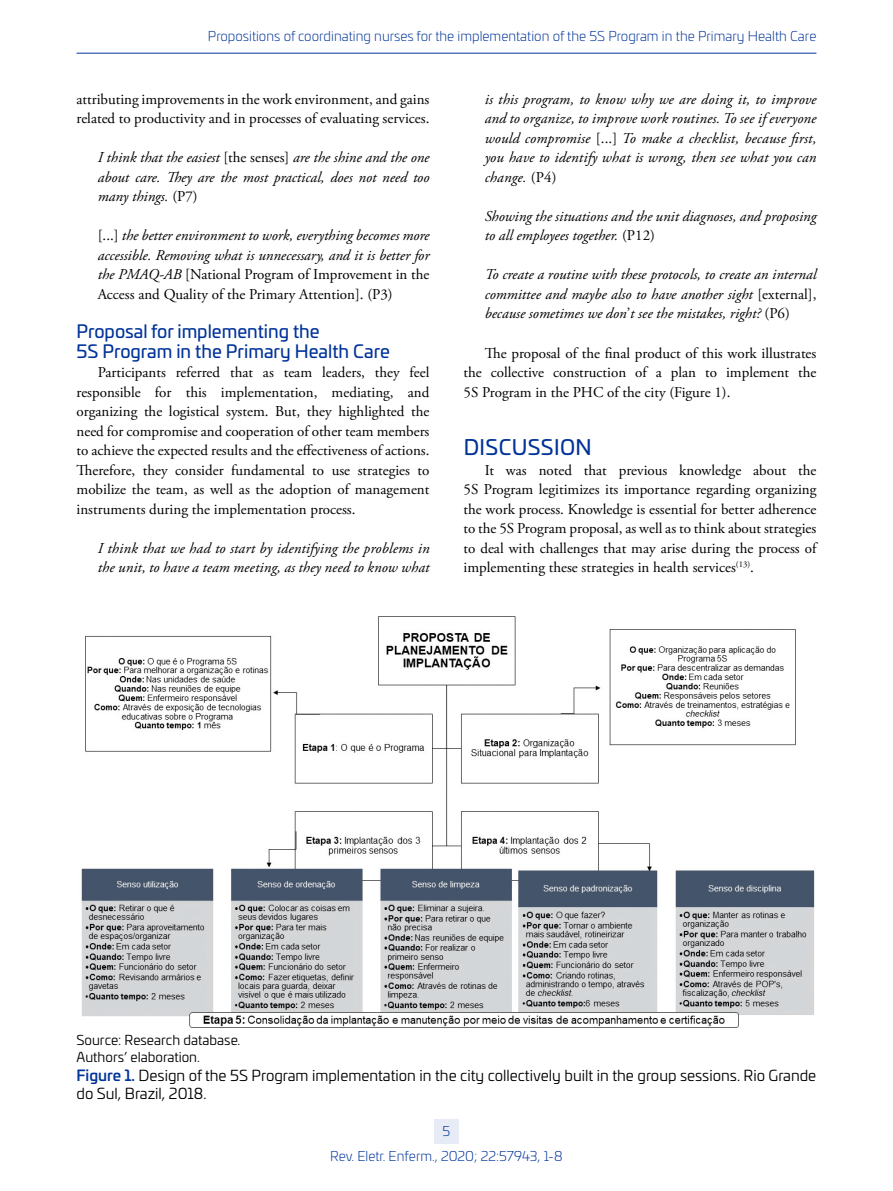
<style>
.page{position:relative;width:893px;height:1191px;background:#fff}
.page>*{position:absolute;margin:0;border:0;box-sizing:border-box;transform-origin:0 0}
.t1{font:21px "Univia Pro";letter-spacing:.02em;color:#039}
.t2{font:18px/19.5px "Univia Pro";color:#039}
.t3{font:15px/19.5px "Adobe Garamond Pro";color:#000;text-align:justify}
.t4{font:italic 15px/19.5px "Adobe Garamond Pro";color:#000;text-align:justify}
.t5{font:15px/18px "Univia Pro";color:#000}
.t6{font:300 13.5px "Univia Pro";color:#039}
.t7{font:13.5px "Univia Pro";color:#000}
.s1{font-style:normal}
.s2{font-weight:500;color:#039}
</style>
<div class="page">
<div style="left:434px;top:1118px;width:25px;height:25px;background:#e6ebf5"></div>
<hr style="left:77px;top:53px;width:739px;height:1px;background:#039">
<img style="left:81px;top:616px;width:734px;height:412px">
<p class="t6" style="left:208px;top:26px;width:610px">Propositions of coordinating nurses for the implementation of the 5S Program in the Primary Health Care</p>
<p class="t3" style="left:77px;top:90px;width:354px">attributing improvements in the work environment, and gains related to productivity and in processes of evaluating services.</p>
<p class="t4" style="left:98px;top:148px;width:333px">I think that the easiest <span class="s1">[the senses]</span> are the shine and the one about care. They are the most practical, does not need too many things. <span class="s1">(P7)</span></p>
<p class="t4" style="left:98px;top:226px;width:333px"><span class="s1">[...]</span> the better environment to work, everything becomes more accessible. Removing what is unnecessary, and it is better for the PMAQ-AB <span class="s1">[National Program of Improvement in the Access and Quality of the Primary Attention]. (P3)</span></p>
<p class="t2" style="left:77px;top:320px;width:315px">Proposal for implementing the<br>5S Program in the Primary Health Care</p>
<p class="t3" style="left:77px;top:363px;width:354px;text-indent:21px">Participants referred that as team leaders, they feel responsible for this implementation, mediating, and organizing the logistical system. But, they highlighted the need for compromise and cooperation of other team members to achieve the expected results and the effectiveness of actions.<br>Therefore, they consider fundamental to use strategies to mobilize the team, as well as the adoption of management instruments during the implementation process.</p>
<p class="t4" style="left:98px;top:538px;width:333px">I think that we had to start by identifying the problems in the unit, to have a team meeting, as they need to know what</p>
<p class="t4" style="left:485px;top:90px;width:333px">is this program, to know why we are doing it, to improve and to organize, to improve work routines. To see if everyone would compromise <span class="s1">[...]</span> To make a checklist, because first, you have to identify what is wrong, then see what you can change. <span class="s1">(P4)</span></p>
<p class="t4" style="left:485px;top:207px;width:333px">Showing the situations and the unit diagnoses, and proposing to all employees together. <span class="s1">(P12)</span></p>
<p class="t4" style="left:485px;top:265px;width:333px">To create a routine with these protocols, to create an internal committee and maybe also to have another sight <span class="s1">[external], </span>because sometimes we don<span class="s1">’</span>t see the mistakes, right? <span class="s1">(P6)</span></p>
<p class="t3" style="left:463px;top:343px;width:354px;text-indent:21px">The proposal of the final product of this work illustrates the collective construction of a plan to implement the 5S Program in the PHC of the city (Figure 1).</p>
<h1 class="t1" style="left:464px;top:431px;width:130px">DISCUSSION</h1>
<p class="t3" style="left:463px;top:460px;width:354px;text-indent:21px">It was noted that previous knowledge about the 5S Program legitimizes its importance regarding organizing the work process. Knowledge is essential for better adherence to the 5S Program proposal, as well as to think about strategies to deal with challenges that may arise during the process of implementing these strategies in health services<sup>(13)</sup>.</p>
<p class="t7" style="left:77px;top:1030px;width:165px">Source: Research database.</p>
<p class="t5" style="left:77px;top:1065px;width:741px"><span class="s2">Figure 1.</span> Design of the 5S Program implementation in the city collectively built in the group sessions. Rio Grande do Sul, Brazil, 2018.</p>
<p class="t7" style="left:77px;top:1047px;width:125px">Authors’ elaboration.</p>
<p class="t6" style="left:443px;top:1122px;width:9px">5</p>
<p class="t6" style="left:330px;top:1146px;width:234px">Rev. Eletr. Enferm., 2020; 22:57943, 1-8</p>
</div>
